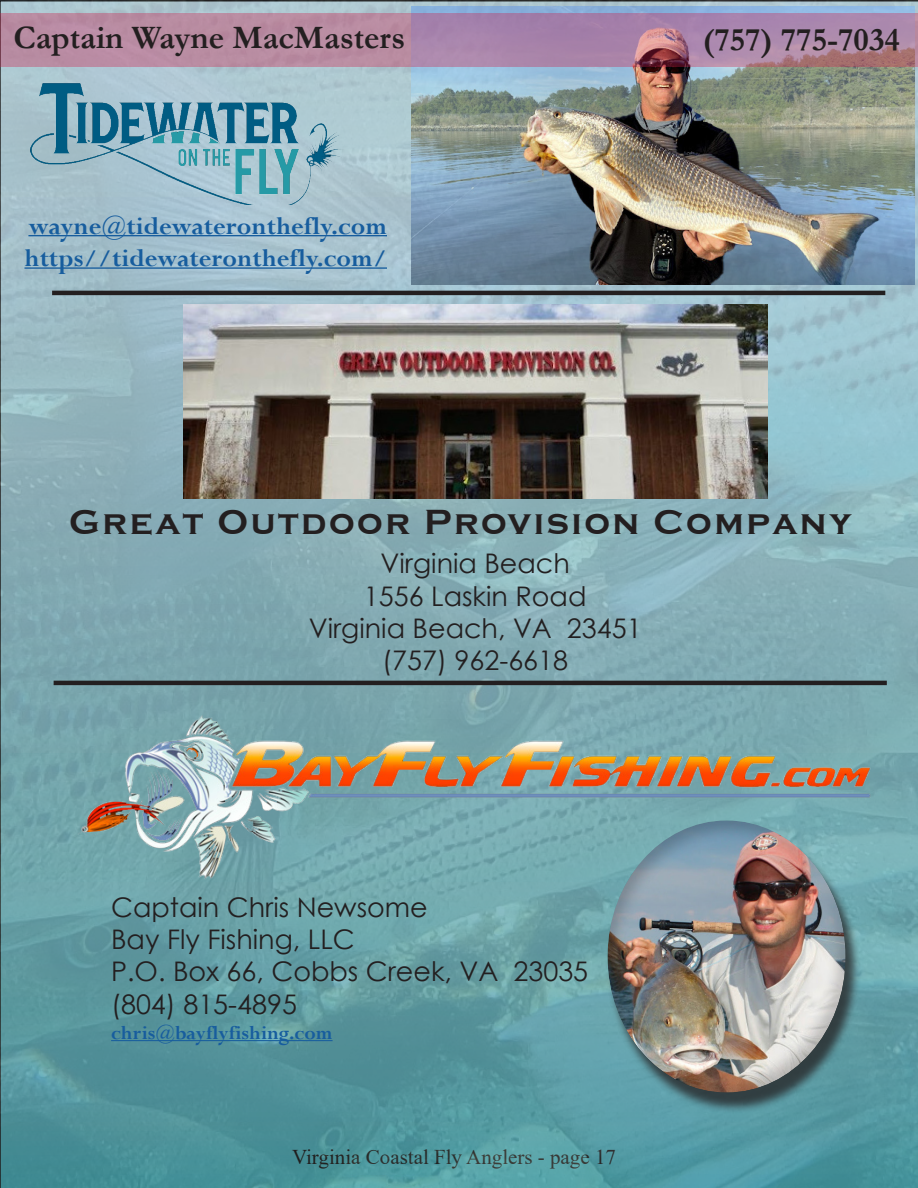
<style>
.page{position:relative;width:918px;height:1188px;background:#fff}
.page>*{position:absolute;margin:0;border:0;box-sizing:border-box;transform-origin:0 0}
.t1{font:700 36px "Copperplate T";letter-spacing:.07em;color:#231f20}
.t2{font:700 33px "Garamond";color:#231f20}
.t3{font:27px "Century Gothic";color:#231f20}
.t4{font:700 27px "Perpetua";color:#175d9e}
.t5{font:21px "Times New Roman";color:#231f20}
.t6{font:700 21px "Perpetua";color:#175d9e}
</style>
<div class="page">
<img style="left:0;top:0;width:918px;height:1188px">
<hr style="left:52px;top:291px;width:833px;height:4px;background:#231f20">
<img style="left:183px;top:305px;width:584px;height:193px">
<hr style="left:54px;top:681px;width:833px;height:4px;background:#231f20">
<img style="left:69px;top:700px;width:816px;height:187px">
<hr style="left:111px;top:1040px;width:222px;height:1px;background:#175d9e">
<div style="left:607px;top:825px;width:254px;height:288px;background:#231f20;opacity:.75"></div>
<div style="left:606px;top:818px;width:240px;height:276px;background:#231f20;opacity:.25"></div>
<img style="left:412px;top:6px;width:502px;height:279px">
<img style="left:22px;top:75px;width:332px;height:129px">
<svg style="left:0;top:14px;width:918px;height:54px;background:#af86a2"></svg>
<hr style="left:28px;top:235px;width:359px;height:1px;background:#175d9e">
<hr style="left:24px;top:267px;width:363px;height:2px;background:#175d9e">
<p class="t2" style="left:14px;top:15px;width:393px">Captain Wayne MacMasters</p>
<p class="t2" style="left:703px;top:17px;width:199px">(757) 775-7034</p>
<p class="t4" style="left:28px;top:209px;width:360px">wayne@tidewateronthefly.com</p>
<p class="t4" style="left:24px;top:241px;width:364px">https//tidewateronthefly.com/</p>
<p class="t1" style="left:69px;top:502px;width:784px">Great Outdoor Provision Company</p>
<p class="t3" style="left:381px;top:545px;width:191px">Virginia Beach</p>
<p class="t3" style="left:364px;top:577px;width:224px">1556 Laskin Road</p>
<p class="t3" style="left:309px;top:609px;width:334px">Virginia Beach, VA 23451</p>
<p class="t3" style="left:382px;top:642px;width:187px">(757) 962-6618</p>
<p class="t3" style="left:111px;top:888px;width:318px">Captain Chris Newsome</p>
<p class="t3" style="left:111px;top:920px;width:245px">Bay Fly Fishing, LLC</p>
<p class="t3" style="left:111px;top:953px;width:479px">P.O. Box 66, Cobbs Creek, VA 23035</p>
<p class="t3" style="left:111px;top:985px;width:187px">(804) 815-4895</p>
<p class="t6" style="left:111px;top:1020px;width:223px">chris@bayflyfishing.com</p>
<p class="t5" style="left:292px;top:1142px;width:325px">Virginia Coastal Fly Anglers - page 17</p>
</div>
